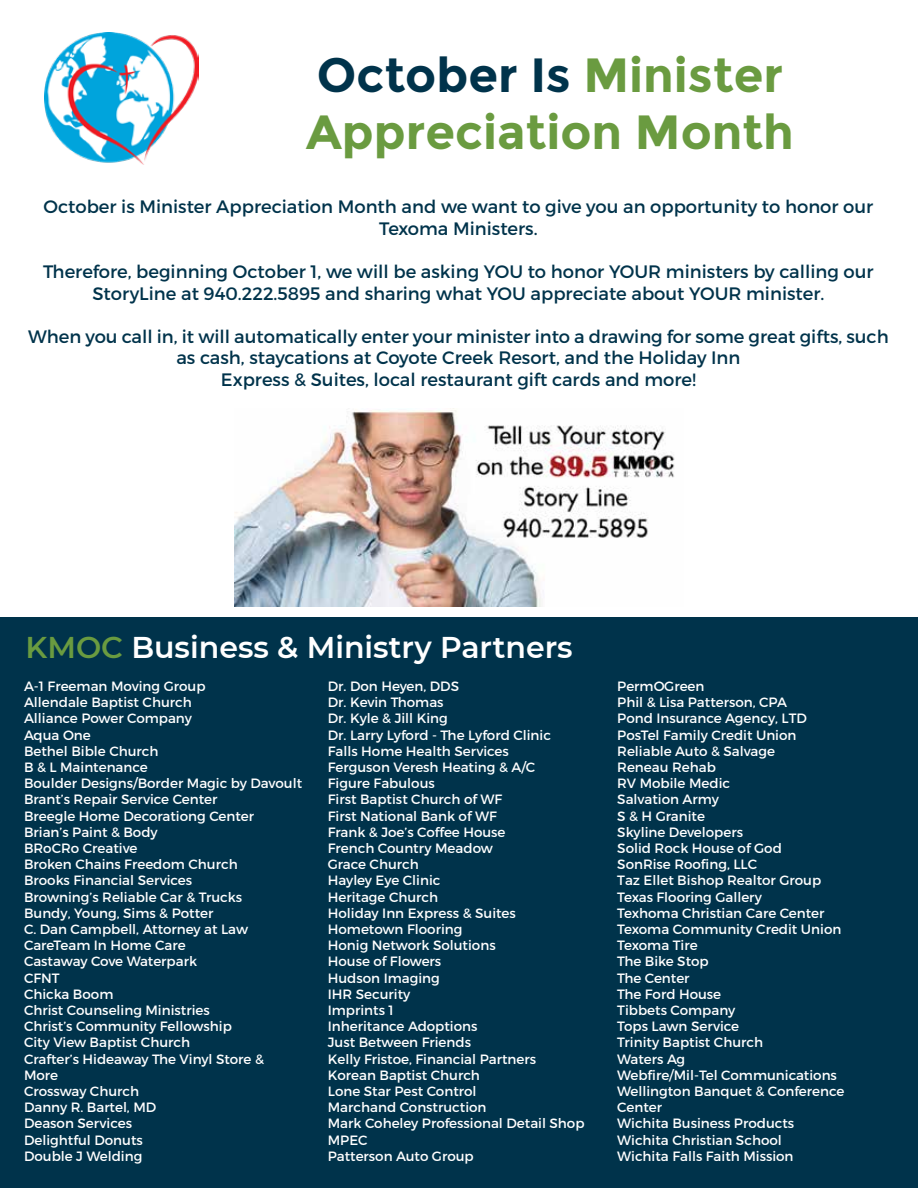
<style>
.page{position:relative;width:918px;height:1188px;background:#fff}
.page>*{position:absolute;margin:0;border:0;box-sizing:border-box;transform-origin:0 0}
.t1{font:700 48px/57.6px "Montserrat";color:#6a9b40}
.t2{font:600 30px "Montserrat";color:#fff}
.t3{font:18px/21.6px "Montserrat";color:#00334b;text-align:center}
.t4{font:13.5px/16.2px "Montserrat";color:#fff}
.s1{color:#00334b}
.s2{color:#6a9b40}
</style>
<div class="page">
<img style="left:234px;top:408px;width:441px;height:198px">
<div style="left:0;top:617px;width:918px;height:571px;background:#00334b"></div>
<img style="left:44px;top:33px;width:155px;height:132px">
<h1 class="t1" style="left:306px;top:46px;width:489px"><span class="s1">October Is</span> Minister<br>Appreciation Month</h1>
<h3 class="t3" style="left:43px;top:196px;width:831px">October is Minister Appreciation Month and we want to give you an opportunity to honor our<br>Texoma Ministers.</h3>
<h3 class="t3" style="left:43px;top:261px;width:832px">Therefore, beginning October 1, we will be asking YOU to honor YOUR ministers by calling our<br>StoryLine at 940.222.5895 and sharing what YOU appreciate about YOUR minister.</h3>
<h3 class="t3" style="left:28px;top:326px;width:862px">When you call in, it will automatically enter your minister into a drawing for some great gifts, such as cash, staycations at Coyote Creek Resort, and the Holiday Inn<br>Express &amp; Suites, local restaurant gift cards and more!</h3>
<h2 class="t2" style="left:26px;top:626px;width:549px"><span class="s2">KMOC</span> Business &amp; Ministry Partners</h2>
<p class="t4" style="left:24px;top:678px;width:280px">A-1 Freeman Moving Group<br>Allendale Baptist Church<br>Alliance Power Company<br>Aqua One<br>Bethel Bible Church<br>B &amp; L Maintenance<br>Boulder Designs/Border Magic by Davoult<br>Brant’s Repair Service Center<br>Breegle Home Decorationg Center<br>Brian’s Paint &amp; Body<br>BRoCRo Creative<br>Broken Chains Freedom Church<br>Brooks Financial Services<br>Browning’s Reliable Car &amp; Trucks<br>Bundy, Young, Sims &amp; Potter<br>C. Dan Campbell, Attorney at Law<br>CareTeam In Home Care<br>Castaway Cove Waterpark<br>CFNT<br>Chicka Boom<br>Christ Counseling Ministries<br>Christ’s Community Fellowship<br>City View Baptist Church<br>Crafter’s Hideaway The Vinyl Store &amp;<br>More<br>Crossway Church<br>Danny R. Bartel, MD<br>Deason Services<br>Delightful Donuts<br>Double J Welding</p>
<p class="t4" style="left:328px;top:678px;width:258px">Dr. Don Heyen, DDS<br>Dr. Kevin Thomas<br>Dr. Kyle &amp; Jill King<br>Dr. Larry Lyford - The Lyford Clinic<br>Falls Home Health Services<br>Ferguson Veresh Heating &amp; A/C<br>Figure Fabulous<br>First Baptist Church of WF<br>First National Bank of WF<br>Frank &amp; Joe’s Coffee House<br>French Country Meadow<br>Grace Church<br>Hayley Eye Clinic<br>Heritage Church<br>Holiday Inn Express &amp; Suites<br>Hometown Flooring<br>Honig Network Solutions<br>House of Flowers<br>Hudson Imaging<br>IHR Security<br>Imprints 1<br>Inheritance Adoptions<br>Just Between Friends<br>Kelly Fristoe, Financial Partners<br>Korean Baptist Church<br>Lone Star Pest Control<br>Marchand Construction<br>Mark Coheley Professional Detail Shop<br>MPEC<br>Patterson Auto Group</p>
<p class="t4" style="left:617px;top:678px;width:229px">PermOGreen<br>Phil &amp; Lisa Patterson, CPA<br>Pond Insurance Agency, LTD<br>PosTel Family Credit Union<br>Reliable Auto &amp; Salvage<br>Reneau Rehab<br>RV Mobile Medic<br>Salvation Army<br>S &amp; H Granite<br>Skyline Developers<br>Solid Rock House of God<br>SonRise Roofing, LLC<br>Taz Ellet Bishop Realtor Group<br>Texas Flooring Gallery<br>Texhoma Christian Care Center<br>Texoma Community Credit Union<br>Texoma Tire<br>The Bike Stop<br>The Center<br>The Ford House<br>Tibbets Company<br>Tops Lawn Service<br>Trinity Baptist Church<br>Waters Ag<br>Webfire/Mil-Tel Communications<br>Wellington Banquet &amp; Conference<br>Center<br>Wichita Business Products<br>Wichita Christian School<br>Wichita Falls Faith Mission</p>
</div>
